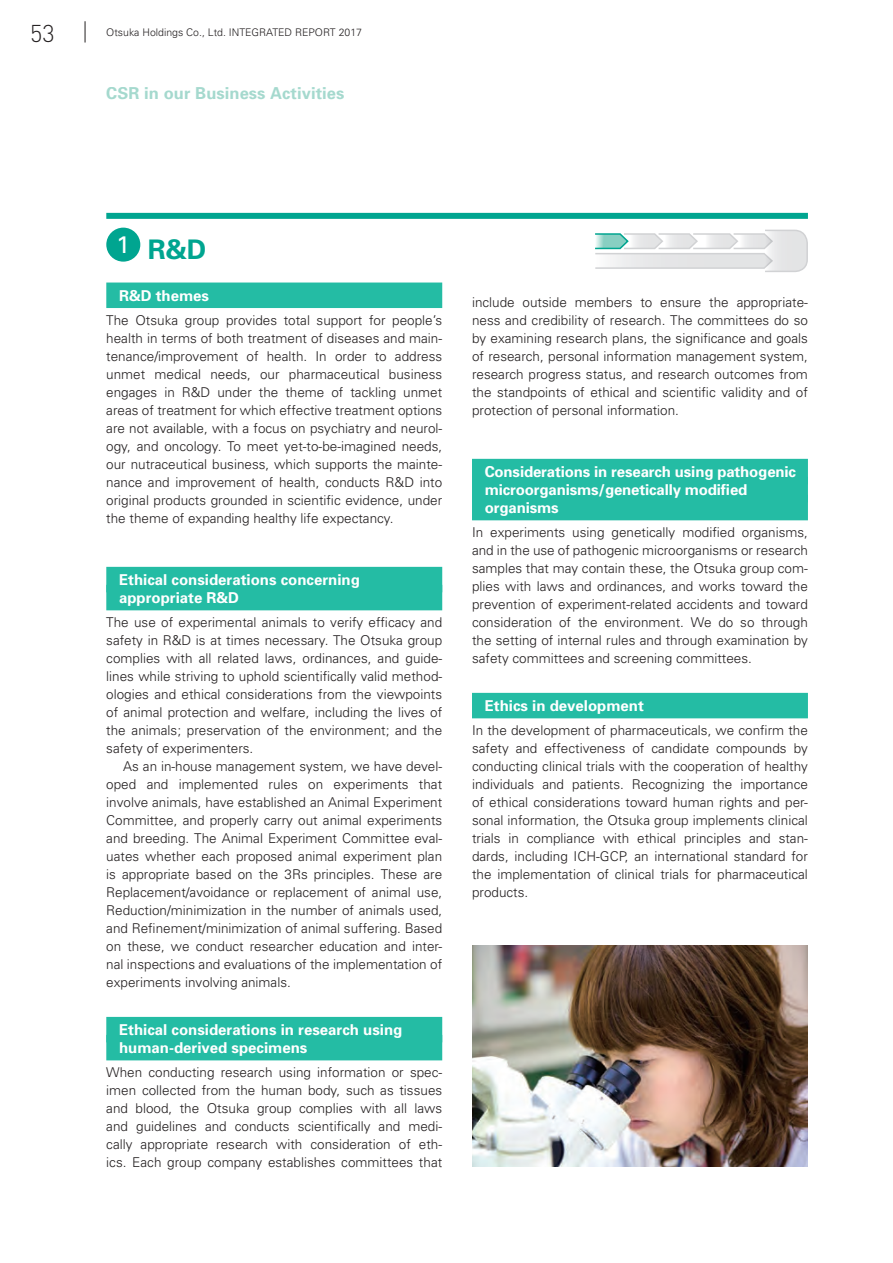
<style>
.page{position:relative;width:893px;height:1263px;background:#fff}
.page>*{position:absolute;margin:0;border:0;box-sizing:border-box;transform-origin:0 0}
.t1{font:700 27px "Univers";color:#00a590}
.t2{font:300 24px "DIN";color:#231f20}
.t3{font:700 16.5px "Univers";letter-spacing:.005em;color:#a5d9ce}
.t4{font:700 15px/18px "Univers";color:#fff}
.t5{font:300 13.5px/18px "Univers";color:#231f20;text-align:justify}
.t6{font:300 10.5px "Univers";color:#231f20}
</style>
<div class="page">
<svg style="left:85px;top:21px;width:1px;height:22px"></svg>
<div style="left:106px;top:213px;width:702px;height:6px;background:#00a590"></div>
<div style="left:106px;top:228px;width:34px;height:34px;background:#00a590;border-radius:50%"></div>
<div style="left:106px;top:283px;width:336px;height:25px;background:#24bca4"></div>
<div style="left:106px;top:567px;width:336px;height:25px;background:#24bca4"></div>
<div style="left:106px;top:585px;width:336px;height:25px;background:#24bca4"></div>
<div style="left:106px;top:1017px;width:336px;height:25px;background:#24bca4"></div>
<div style="left:106px;top:1035px;width:336px;height:25px;background:#24bca4"></div>
<div style="left:472px;top:459px;width:336px;height:25px;background:#24bca4"></div>
<div style="left:472px;top:477px;width:336px;height:25px;background:#24bca4"></div>
<div style="left:472px;top:495px;width:336px;height:25px;background:#24bca4"></div>
<div style="left:472px;top:693px;width:336px;height:25px;background:#24bca4"></div>
<img style="left:472px;top:945px;width:336px;height:221px">
<svg style="left:595px;top:229px;width:213px;height:43px"></svg>
<h2 class="t2" style="left:30px;top:19px;width:26px">53</h2>
<p class="t6" style="left:106px;top:26px;width:257px">Otsuka Holdings Co., Ltd. INTEGRATED REPORT 2017</p>
<p class="t3" style="left:106px;top:83px;width:240px">CSR in our Business Activities</p>
<h1 class="t1" style="left:116px;top:233px;width:92px"><sup>1</sup> R&amp;D</h1>
<p class="t4" style="left:119px;top:286px;width:92px">R&amp;D themes</p>
<p class="t5" style="left:106px;top:311px;width:337px">The Otsuka group provides total support for people’s health in terms of both treatment of diseases and main&shy;tenance/improvement of health. In order to address unmet medical needs, our pharmaceutical business engages in R&amp;D under the theme of tackling unmet areas of treatment for which effective treatment options are not available, with a focus on psychiatry and neurol&shy;ogy, and oncology. To meet yet-to-be-imagined needs, our nutraceutical business, which supports the mainte&shy;nance and improvement of health, conducts R&amp;D into original products grounded in scientific evidence, under the theme of expanding healthy life expectancy.</p>
<p class="t4" style="left:119px;top:571px;width:242px">Ethical considerations concerning appropriate R&amp;D</p>
<p class="t5" style="left:106px;top:613px;width:337px">The use of experimental animals to verify efficacy and safety in R&amp;D is at times necessary. The Otsuka group complies with all related laws, ordinances, and guide&shy;lines while striving to uphold scientifically valid method&shy;ologies and ethical considerations from the viewpoints of animal protection and welfare, including the lives of the animals; preservation of the environment; and the safety of experimenters.</p>
<p class="t5" style="left:106px;top:757px;width:337px;text-indent:17px">As an in-house management system, we have devel&shy;oped and implemented rules on experiments that involve animals, have established an Animal Experiment Committee, and properly carry out animal experiments and breeding. The Animal Experiment Committee eval&shy;uates whether each proposed animal experiment plan is appropriate based on the 3Rs principles. These are Replacement/avoidance or replacement of animal use, Reduction/minimization in the number of animals used, and Refinement/minimization of animal suffering. Based on these, we conduct researcher education and inter&shy;nal inspections and evaluations of the implementation of experiments involving animals.</p>
<p class="t4" style="left:119px;top:1021px;width:285px">Ethical considerations in research using human-derived specimens</p>
<p class="t5" style="left:106px;top:1063px;width:337px">When conducting research using information or spec&shy;imen collected from the human body, such as tissues and blood, the Otsuka group complies with all laws and guidelines and conducts scientifically and medi&shy;cally appropriate research with consideration of eth&shy;ics. Each group company establishes committees that</p>
<p class="t5" style="left:472px;top:293px;width:337px">include outside members to ensure the appropriate&shy;ness and credibility of research. The committees do so by examining research plans, the significance and goals of research, personal information management system, research progress status, and research outcomes from the standpoints of ethical and scientific validity and of protection of personal information.</p>
<p class="t4" style="left:485px;top:463px;width:313px">Considerations in research using pathogenic microorganisms/genetically modified organisms</p>
<p class="t5" style="left:472px;top:523px;width:337px">In experiments using genetically modified organisms, and in the use of pathogenic microorganisms or research samples that may contain these, the Otsuka group com&shy;plies with laws and ordinances, and works toward the prevention of experiment-related accidents and toward consideration of the environment. We do so through the setting of internal rules and through examination by safety committees and screening committees.</p>
<p class="t4" style="left:485px;top:697px;width:161px">Ethics in development</p>
<p class="t5" style="left:472px;top:721px;width:337px">In the development of pharmaceuticals, we confirm the safety and effectiveness of candidate compounds by conducting clinical trials with the cooperation of healthy individuals and patients. Recognizing the importance of ethical considerations toward human rights and per&shy;sonal information, the Otsuka group implements clinical trials in compliance with ethical principles and stan&shy;dards, including ICH-GCP, an international standard for the implementation of clinical trials for pharmaceutical products.</p>
</div>
